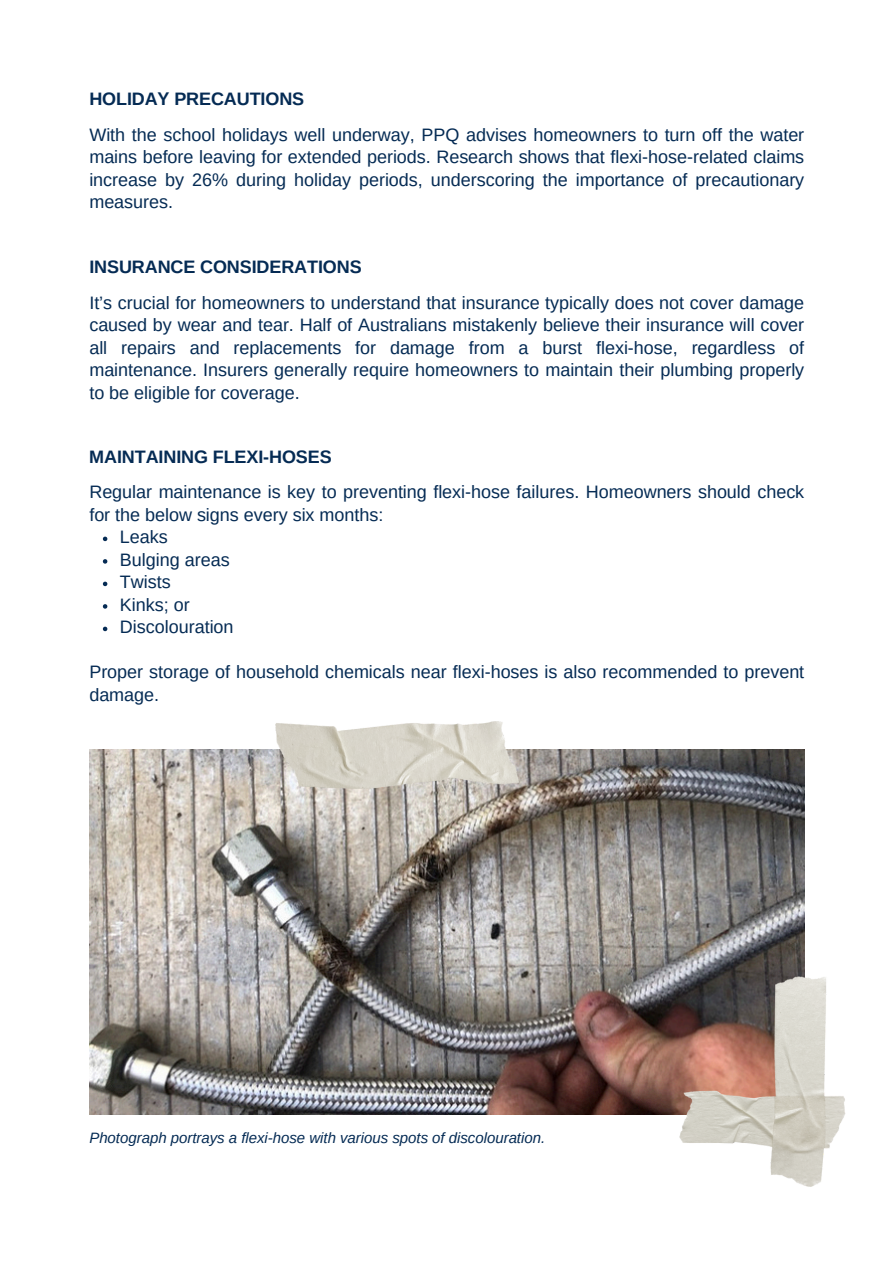
<style>
.page{position:relative;width:894px;height:1264px;background:#fff}
.page>*{position:absolute;margin:0;border:0;box-sizing:border-box;transform-origin:0 0}
.t1{font:18px/22.5px "Arimo";color:#052b54}
.t2{font:700 18px "Arimo";letter-spacing:-.005em;color:#052b54}
.t3{font:italic 15px "Arimo";color:#052b54}
</style>
<div class="page">
<img style="left:89px;top:749px;width:715px;height:365px">
<img style="left:275px;top:721px;width:245px;height:68px">
<svg style="left:103px;top:536px;width:4px;height:5px"></svg>
<svg style="left:103px;top:559px;width:4px;height:4px"></svg>
<svg style="left:103px;top:581px;width:4px;height:5px"></svg>
<svg style="left:103px;top:604px;width:4px;height:4px"></svg>
<svg style="left:103px;top:626px;width:4px;height:5px"></svg>
<img style="left:679px;top:975px;width:166px;height:212px">
<p class="t2" style="left:89px;top:88px;width:216px">HOLIDAY PRECAUTIONS</p>
<p class="t1" style="left:89px;top:123px;width:716px;text-align:justify">With the school holidays well underway, PPQ advises homeowners to turn off the water mains before leaving for extended periods. Research shows that flexi-hose-related claims increase by 26% during holiday periods, underscoring the importance of precautionary measures.</p>
<h2 class="t2" style="left:89px;top:256px;width:274px">INSURANCE CONSIDERATIONS</h2>
<p class="t1" style="left:89px;top:291px;width:716px;text-align:justify">It’s crucial for homeowners to understand that insurance typically does not cover damage caused by wear and tear. Half of Australians mistakenly believe their insurance will cover all repairs and replacements for damage from a burst flexi-hose, regardless of maintenance. Insurers generally require homeowners to maintain their plumbing properly to be eligible for coverage.</p>
<p class="t2" style="left:89px;top:446px;width:244px">MAINTAINING FLEXI-HOSES</p>
<h1 class="t1" style="left:89px;top:481px;width:716px">Regular maintenance is key to preventing flexi-hose failures. Homeowners should check for the below signs every six months:</h1>
<h2 class="t1" style="left:120px;top:526px;width:49px">Leaks</h2>
<h1 class="t1" style="left:120px;top:548px;width:111px">Bulging areas</h1>
<h2 class="t1" style="left:120px;top:571px;width:52px">Twists</h2>
<p class="t1" style="left:120px;top:593px;width:71px">Kinks; or</p>
<p class="t1" style="left:120px;top:616px;width:115px">Discolouration</p>
<p class="t1" style="left:89px;top:661px;width:716px">Proper storage of household chemicals near flexi-hoses is also recommended to prevent damage.</p>
<p class="t3" style="left:89px;top:1128px;width:457px">Photograph portrays a flexi-hose with various spots of discolouration.</p>
</div>
